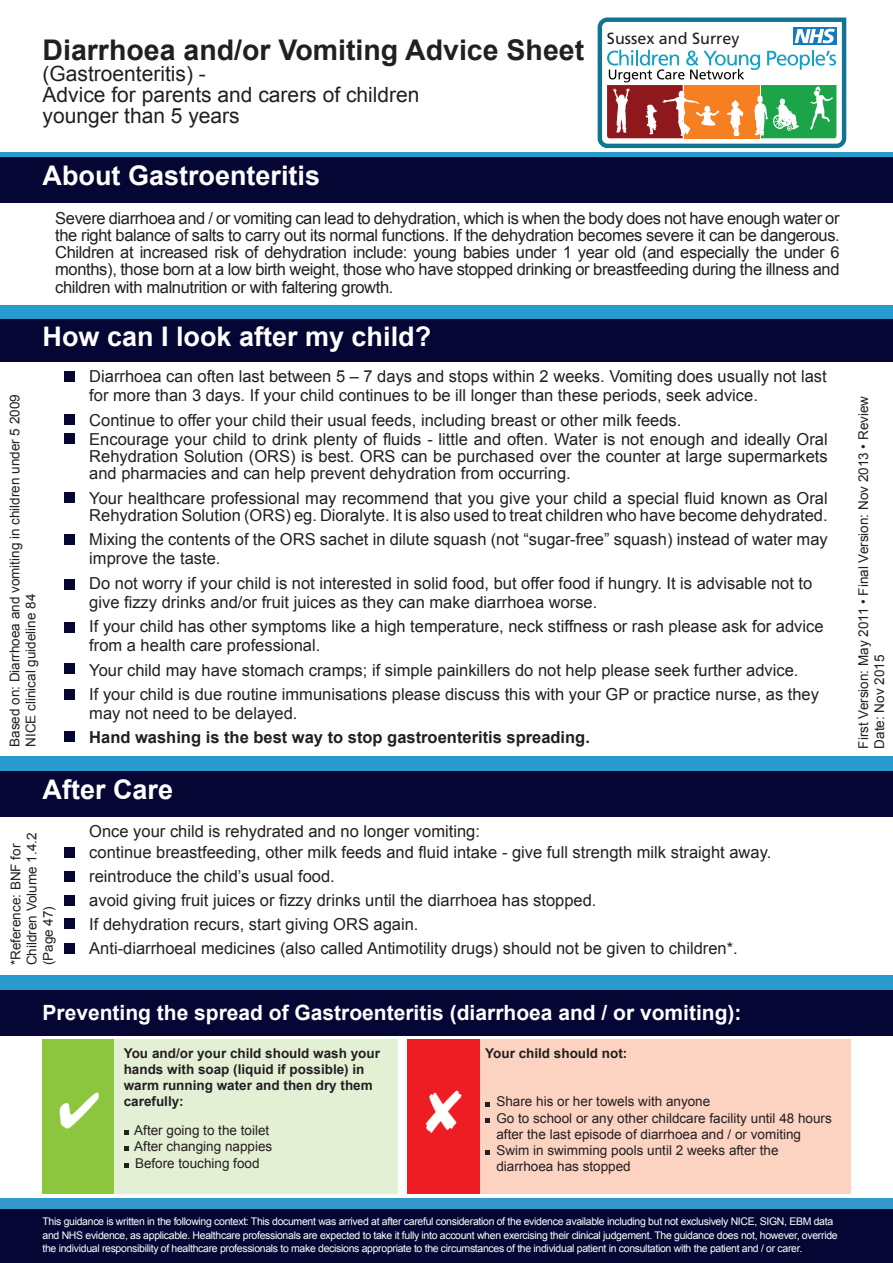
<style>
.page{position:relative;width:893px;height:1263px;background:#fff}
.page>*{position:absolute;margin:0;border:0;box-sizing:border-box;transform-origin:0 0}
.t1{font:700 28.5px "Arial";color:#231f20}
.t2{font:700 27px "Arial";color:#fff}
.t3{font:21px "Arial";color:#231f20}
.t4{font:700 21px "Arial";color:#fff}
.t5{font:16.5px/17.2px "Arial";color:#231f20;text-align:justify}
.t6{font:16.5px/17.2px "Arial";letter-spacing:-.02em;color:#231f20}
.t7{font:700 16.5px "Arial";color:#231f20}
.t8{font:16.05px "Frutiger LT";color:#231f20}
.t9{font:13.5px/16.2px "Arial";color:#231f20}
.t10{font:700 13.5px/16.2px "Arial";color:#231f20}
.t11{font:10.5px/13.5px "Arial";letter-spacing:-.03em;color:#fff}
</style>
<div class="page">
<div style="left:408px;top:1039px;width:72px;height:155px;background:#ee1d23"></div>
<div style="left:480px;top:1039px;width:370px;height:155px;background:#fcd2c0"></div>
<div style="left:43px;top:1039px;width:72px;height:155px;background:#8bc63e"></div>
<div style="left:115px;top:1039px;width:283px;height:155px;background:#e4f0d4"></div>
<div style="left:0;top:305px;width:893px;height:49px;background:#279bcd"></div>
<div style="left:0;top:319px;width:893px;height:42px;background:#050634"></div>
<div style="left:64px;top:414px;width:11px;height:11px;background:#050634"></div>
<div style="left:64px;top:371px;width:11px;height:11px;background:#050634"></div>
<div style="left:64px;top:433px;width:11px;height:11px;background:#050634"></div>
<div style="left:64px;top:492px;width:11px;height:11px;background:#050634"></div>
<div style="left:0;top:1198px;width:893px;height:65px;background:#3199cc"></div>
<div style="left:0;top:1209px;width:893px;height:54px;background:#050634"></div>
<svg style="left:598px;top:18px;width:248px;height:130px"></svg>
<div style="left:64px;top:533px;width:11px;height:11px;background:#050634"></div>
<div style="left:64px;top:579px;width:11px;height:11px;background:#050634"></div>
<div style="left:64px;top:621px;width:11px;height:11px;background:#050634"></div>
<div style="left:64px;top:663px;width:11px;height:11px;background:#050634"></div>
<div style="left:0;top:975px;width:893px;height:53px;background:#279bcd"></div>
<div style="left:0;top:990px;width:893px;height:45px;background:#050634"></div>
<div style="left:0;top:152px;width:893px;height:44px;background:#279bcd"></div>
<div style="left:0;top:157px;width:893px;height:46px;background:#050634"></div>
<div style="left:0;top:756px;width:893px;height:53px;background:#279bcd"></div>
<div style="left:0;top:771px;width:893px;height:45px;background:#050634"></div>
<div style="left:64px;top:689px;width:11px;height:11px;background:#050634"></div>
<div style="left:64px;top:731px;width:11px;height:11px;background:#050634"></div>
<div style="left:64px;top:846px;width:11px;height:11px;background:#050634"></div>
<div style="left:64px;top:871px;width:11px;height:11px;background:#050634"></div>
<div style="left:64px;top:918px;width:11px;height:11px;background:#050634"></div>
<div style="left:64px;top:943px;width:11px;height:11px;background:#050634"></div>
<div style="left:64px;top:894px;width:11px;height:11px;background:#050634"></div>
<svg style="left:124px;top:1130px;width:5px;height:5px"></svg>
<svg style="left:124px;top:1146px;width:5px;height:5px"></svg>
<svg style="left:124px;top:1163px;width:5px;height:5px"></svg>
<svg style="left:485px;top:1102px;width:5px;height:4px"></svg>
<svg style="left:485px;top:1118px;width:5px;height:5px"></svg>
<svg style="left:485px;top:1150px;width:5px;height:5px"></svg>
<p class="t1" style="left:43px;top:34px;width:543px">Diarrhoea and/or Vomiting Advice Sheet</p>
<p class="t3" style="left:43px;top:62px;width:165px">(Gastroenteritis) -</p>
<p class="t3" style="left:43px;top:83px;width:378px">Advice for parents and carers of children</p>
<p class="t3" style="left:43px;top:104px;width:199px">younger than 5 years</p>
<p class="t2" style="left:43px;top:160px;width:279px">About Gastroenteritis</p>
<p class="t8" style="left:607px;top:29px;width:134px">Sussex and Surrey</p>
<p class="t6" style="left:55px;top:209px;width:786px">Severe diarrhoea and / or vomiting can lead to dehydration, which is when the body does not have enough water or the right balance of salts to carry out its normal functions. If the dehydration becomes severe it can be dangerous.</p>
<p class="t5" style="left:55px;top:244px;width:786px">Children at increased risk of dehydration include: young babies under 1 year old (and especially the under 6 months), those born at a low birth weight, those who have stopped drinking or breastfeeding during the illness and children with malnutrition or with faltering growth.</p>
<p class="t2" style="left:43px;top:322px;width:390px">How can I look after my child?</p>
<p class="t5" style="left:89px;top:368px;width:739px">Diarrhoea can often last between 5 – 7 days and stops within 2 weeks. Vomiting does usually not last</p>
<p class="t5" style="left:89px;top:387px;width:670px">for more than 3 days. If your child continues to be ill longer than these periods, seek advice.</p>
<p class="t5" style="left:89px;top:411px;width:594px">Continue to offer your child their usual feeds, including breast or other milk feeds.</p>
<p class="t5" style="left:89px;top:430px;width:740px">Encourage your child to drink plenty of fluids - little and often. Water is not enough and ideally Oral Rehydration Solution (ORS) is best. ORS can be purchased over the counter at large supermarkets and pharmacies and can help prevent dehydration from occurring.</p>
<p class="t5" style="left:89px;top:489px;width:740px">Your healthcare professional may recommend that you give your child a special fluid known as Oral<br>Rehydration Solution (ORS) eg. Dioralyte. It is also used to treat children who have become dehydrated.</p>
<p class="t5" style="left:89px;top:531px;width:740px">Mixing the contents of the ORS sachet in dilute squash (not “sugar-free” squash) instead of water may</p>
<p class="t5" style="left:89px;top:550px;width:133px">improve the taste.</p>
<p class="t5" style="left:89px;top:575px;width:725px">Do not worry if your child is not interested in solid food, but offer food if hungry. It is advisable not to</p>
<p class="t5" style="left:89px;top:594px;width:510px">give fizzy drinks and/or fruit juices as they can make diarrhoea worse.</p>
<p class="t5" style="left:89px;top:618px;width:736px">If your child has other symptoms like a high temperature, neck stiffness or rash please ask for advice</p>
<p class="t5" style="left:89px;top:637px;width:233px">from a health care professional.</p>
<p class="t5" style="left:89px;top:661px;width:711px">Your child may have stomach cramps; if simple painkillers do not help please seek further advice.</p>
<p class="t5" style="left:89px;top:685px;width:731px">If your child is due routine immunisations please discuss this with your GP or practice nurse, as they</p>
<p class="t5" style="left:89px;top:704px;width:210px">may not need to be delayed.</p>
<p class="t7" style="left:89px;top:728px;width:502px">Hand washing is the best way to stop gastroenteritis spreading.</p>
<p class="t9" style="left:7px;top:747px;width:354px;rotate:-90deg">Based on: Diarrhoea and vomiting in children under 5 2009<br>NICE clinical guideline 84</p>
<p class="t2" style="left:43px;top:774px;width:132px">After Care</p>
<p class="t9" style="left:8px;top:965px;width:134px;rotate:-90deg">*Reference: BNF for<br>Children Volume 1.4.2 (Page 47)</p>
<p class="t5" style="left:89px;top:822px;width:392px">Once your child is rehydrated and no longer vomiting:</p>
<p class="t5" style="left:89px;top:843px;width:684px">continue breastfeeding, other milk feeds and fluid intake - give full strength milk straight away.</p>
<p class="t5" style="left:89px;top:867px;width:247px">reintroduce the child’s usual food.</p>
<p class="t5" style="left:89px;top:891px;width:509px">avoid giving fruit juices or fizzy drinks until the diarrhoea has stopped.</p>
<p class="t5" style="left:89px;top:915px;width:331px">If dehydration recurs, start giving ORS again.</p>
<p class="t5" style="left:89px;top:939px;width:650px">Anti-diarrhoeal medicines (also called Antimotility drugs) should not be given to children*.</p>
<p class="t4" style="left:43px;top:1000px;width:700px">Preventing the spread of Gastroenteritis (diarrhoea and / or vomiting):</p>
<p class="t10" style="left:124px;top:1045px;width:258px">You and/or your child should wash your hands with soap (liquid if possible) in warm running water and then dry them carefully:</p>
<p class="t9" style="left:134px;top:1122px;width:137px">After going to the toilet</p>
<p class="t9" style="left:134px;top:1138px;width:140px">After changing nappies</p>
<p class="t9" style="left:135px;top:1155px;width:126px">Before touching food</p>
<p class="t10" style="left:485px;top:1045px;width:144px">Your child should not:</p>
<p class="t9" style="left:496px;top:1093px;width:215px">Share his or her towels with anyone</p>
<p class="t9" style="left:496px;top:1110px;width:337px">Go to school or any other childcare facility until 48 hours</p>
<p class="t9" style="left:496px;top:1126px;width:306px">after the last episode of diarrhoea and / or vomiting</p>
<p class="t9" style="left:496px;top:1142px;width:284px">Swim in swimming pools until 2 weeks after the</p>
<p class="t9" style="left:496px;top:1158px;width:136px">diarrhoea has stopped</p>
<p class="t11" style="left:43px;top:1215px;width:797px">This guidance is written in the following context: This document was arrived at after careful consideration of the evidence available including but not exclusively NICE, SIGN, EBM data and NHS evidence, as applicable. Healthcare professionals are expected to take it fully into account when exercising their clinical judgement. The guidance does not, however, override the individual responsibility of healthcare professionals to make decisions appropriate to the circumstances of the individual patient in consultation with the patient and / or carer.</p>
<p class="t9" style="left:855px;top:749px;width:354px;rotate:-90deg">First Version: May 2011 • Final Version: Nov 2013 • Review<br>Date: Nov 2015</p>
</div>
